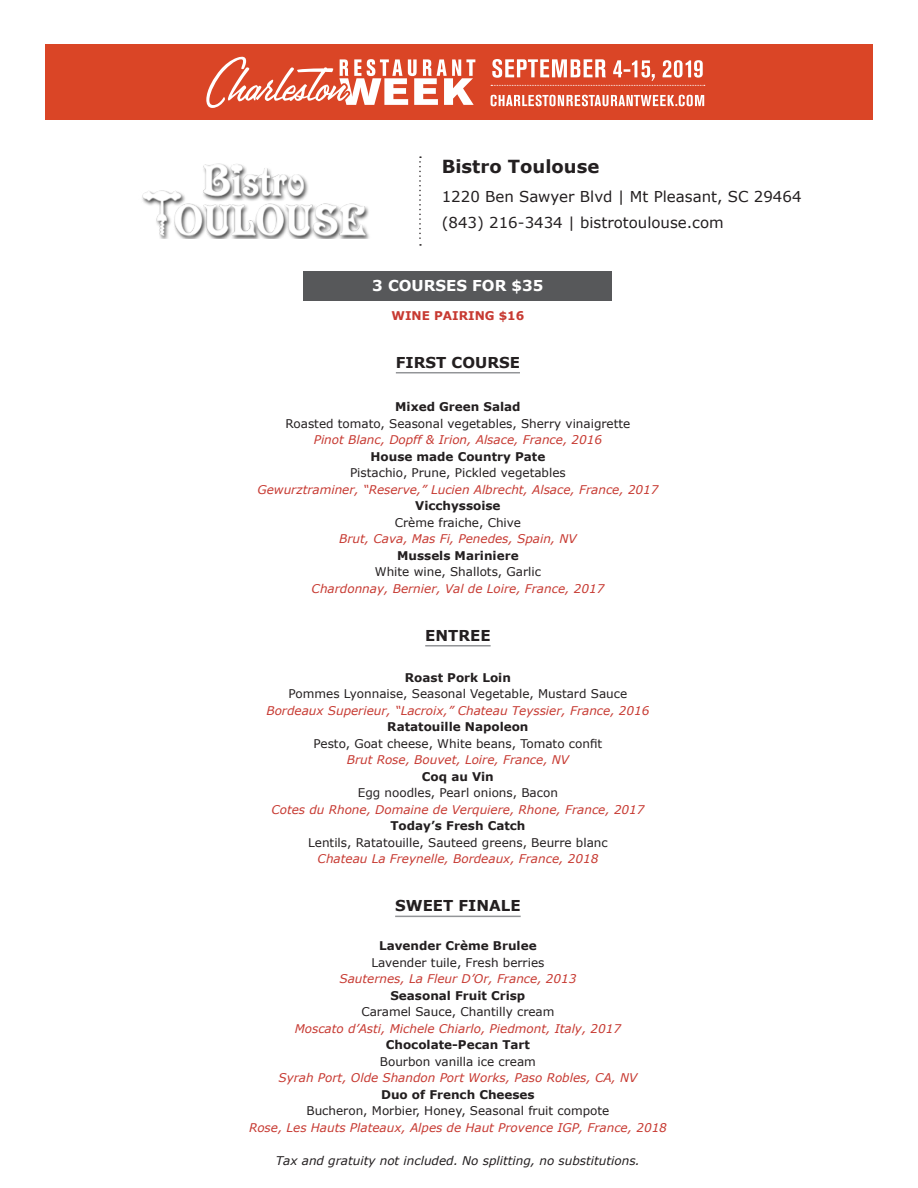
<style>
.page{position:relative;width:918px;height:1188px;background:#fff}
.page>*{position:absolute;margin:0;border:0;box-sizing:border-box;transform-origin:0 0}
.restaurant_name{font:700 18px "Verdana";color:#231f20}
.Address{font:15px "Verdana";color:#231f20}
.phone_url{font:15px "Verdana";color:#231f20}
.category{font:700 15px "Verdana";color:#231f20}
.description{font:700 15px "Verdana";color:#fff}
.description-2{font:italic 12px "Verdana";color:#c73a32}
.description-3{font:12px "Verdana";color:#231f20}
.description-4{font:700 12px "Verdana";color:#231f20}
.description-5{font:italic 12px "Verdana";color:#231f20}
.category_subhead{font:700 12px "Verdana";color:#c73a32}
</style>
<div class="page">
<svg style="left:419px;top:156px;width:2px;height:90px"></svg>
<hr style="left:396px;top:372px;width:124px;height:1px;background:#939598">
<hr style="left:425px;top:645px;width:66px;height:2px;background:#939598">
<hr style="left:395px;top:916px;width:126px;height:1px;background:#939598">
<div style="left:45px;top:45px;width:828px;height:75px;background:#da4526"></div>
<svg style="left:206px;top:57px;width:269px;height:51px"></svg>
<svg style="left:491px;top:95px;width:213px;height:11px"></svg>
<svg style="left:491px;top:59px;width:214px;height:27px"></svg>
<div style="left:304px;top:271px;width:308px;height:29px;background:#57585a"></div>
<img style="left:142px;top:163px;width:227px;height:76px">
<p class="restaurant_name" style="left:442px;top:155px;width:159px">Bistro Toulouse</p>
<p class="Address" style="left:442px;top:187px;width:361px">1220 Ben Sawyer Blvd | Mt Pleasant, SC 29464</p>
<p class="phone_url" style="left:442px;top:213px;width:284px">(843) 216-3434 | bistrotoulouse.com</p>
<p class="description" style="left:372px;top:276px;width:173px">3 COURSES FOR $35</p>
<p class="category_subhead" style="left:392px;top:308px;width:134px">WINE PAIRING $16</p>
<p class="category" style="left:396px;top:352px;width:126px">FIRST COURSE</p>
<p class="description-4" style="left:395px;top:399px;width:127px">Mixed Green Salad</p>
<p class="description-3" style="left:285px;top:416px;width:346px">Roasted tomato, Seasonal vegetables, Sherry vinaigrette</p>
<p class="description-2" style="left:314px;top:432px;width:290px">Pinot Blanc, Dopff &amp; Irion, Alsace, France, 2016</p>
<p class="description-4" style="left:371px;top:449px;width:176px">House made Country Pate</p>
<p class="description-3" style="left:350px;top:465px;width:217px">Pistachio, Prune, Pickled vegetables</p>
<p class="description-2" style="left:257px;top:482px;width:403px">Gewurztraminer, “Reserve,” Lucien Albrecht, Alsace, France, 2017</p>
<p class="description-4" style="left:415px;top:498px;width:87px">Vicchyssoise</p>
<p class="description-3" style="left:395px;top:515px;width:128px">Crème fraiche, Chive</p>
<p class="description-2" style="left:339px;top:531px;width:239px">Brut, Cava, Mas Fi, Penedes, Spain, NV</p>
<p class="description-4" style="left:397px;top:548px;width:123px">Mussels Mariniere</p>
<p class="description-3" style="left:375px;top:564px;width:168px">White wine, Shallots, Garlic</p>
<p class="description-2" style="left:312px;top:581px;width:294px">Chardonnay, Bernier, Val de Loire, France, 2017</p>
<p class="category" style="left:425px;top:625px;width:67px">ENTREE</p>
<p class="description-4" style="left:405px;top:670px;width:108px">Roast Pork Loin</p>
<p class="description-3" style="left:289px;top:686px;width:340px">Pommes Lyonnaise, Seasonal Vegetable, Mustard Sauce</p>
<p class="description-2" style="left:266px;top:703px;width:385px">Bordeaux Superieur, “Lacroix,” Chateau Teyssier, France, 2016</p>
<p class="description-4" style="left:387px;top:719px;width:143px">Ratatouille Napoleon</p>
<p class="description-3" style="left:314px;top:736px;width:290px">Pesto, Goat cheese, White beans, Tomato confit</p>
<p class="description-2" style="left:347px;top:752px;width:224px">Brut Rose, Bouvet, Loire, France, NV</p>
<p class="description-4" style="left:422px;top:769px;width:73px">Coq au Vin</p>
<p class="description-3" style="left:358px;top:785px;width:202px">Egg noodles, Pearl onions, Bacon</p>
<p class="description-2" style="left:271px;top:802px;width:375px">Cotes du Rhone, Domaine de Verquiere, Rhone, France, 2017</p>
<p class="description-4" style="left:390px;top:818px;width:137px">Today’s Fresh Catch</p>
<p class="description-3" style="left:308px;top:835px;width:301px">Lentils, Ratatouille, Sauteed greens, Beurre blanc</p>
<p class="description-2" style="left:318px;top:851px;width:282px">Chateau La Freynelle, Bordeaux, France, 2018</p>
<p class="category" style="left:395px;top:896px;width:127px">SWEET FINALE</p>
<p class="description-4" style="left:379px;top:938px;width:159px">Lavender Crème Brulee</p>
<p class="description-3" style="left:371px;top:955px;width:174px">Lavender tuile, Fresh berries</p>
<p class="description-2" style="left:340px;top:971px;width:238px">Sauternes, La Fleur D’Or, France, 2013</p>
<p class="description-4" style="left:390px;top:988px;width:136px">Seasonal Fruit Crisp</p>
<p class="description-3" style="left:361px;top:1004px;width:195px">Caramel Sauce, Chantilly cream</p>
<p class="description-2" style="left:295px;top:1021px;width:328px">Moscato d’Asti, Michele Chiarlo, Piedmont, Italy, 2017</p>
<p class="description-4" style="left:386px;top:1037px;width:146px">Chocolate-Pecan Tart</p>
<p class="description-3" style="left:380px;top:1054px;width:158px">Bourbon vanilla ice cream</p>
<p class="description-2" style="left:279px;top:1070px;width:360px">Syrah Port, Olde Shandon Port Works, Paso Robles, CA, NV</p>
<p class="description-4" style="left:381px;top:1087px;width:155px">Duo of French Cheeses</p>
<p class="description-3" style="left:306px;top:1103px;width:304px">Bucheron, Morbier, Honey, Seasonal fruit compote</p>
<p class="description-2" style="left:249px;top:1120px;width:419px">Rose, Les Hauts Plateaux, Alpes de Haut Provence IGP, France, 2018</p>
<p class="description-5" style="left:276px;top:1153px;width:366px">Tax and gratuity not included. No splitting, no substitutions.</p>
</div>
